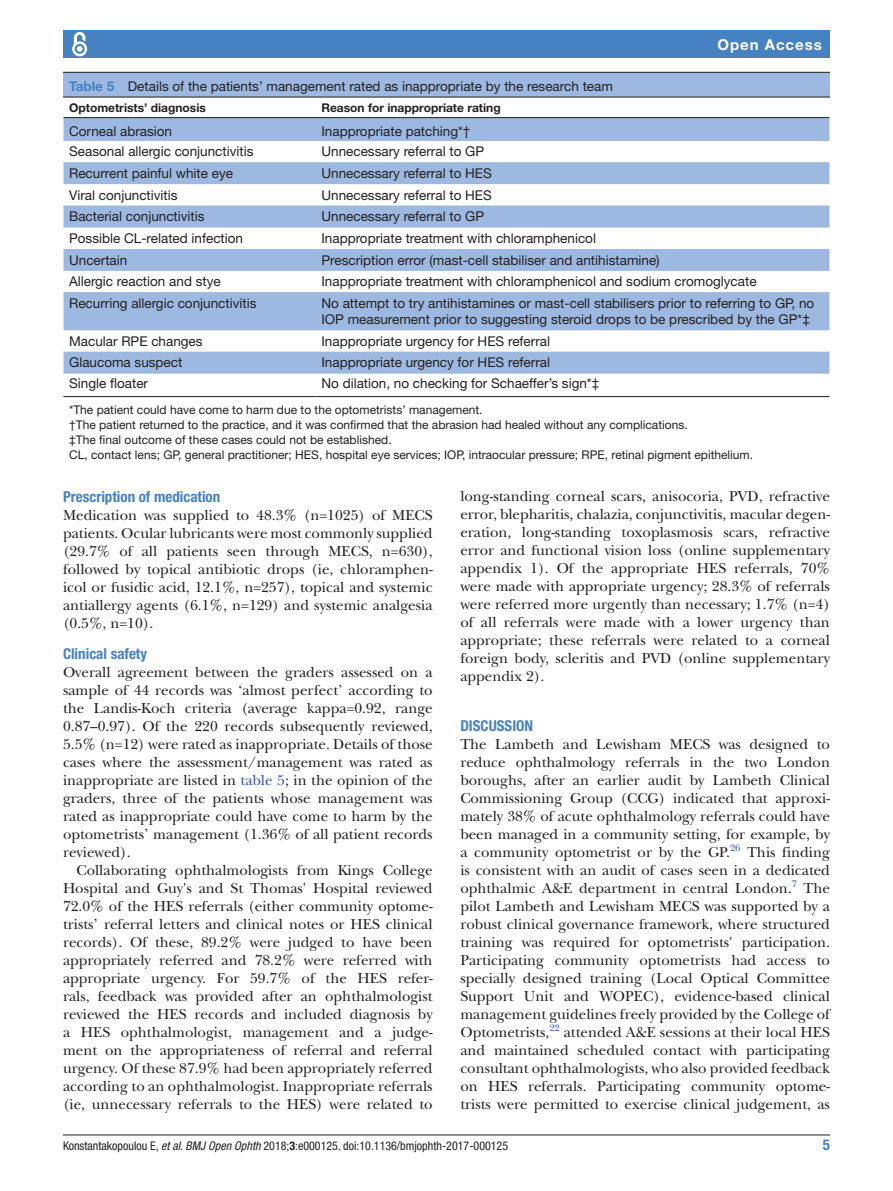
<style>
.page{position:relative;width:893px;height:1191px;background:#fff}
.page>*{position:absolute;margin:0;border:0;box-sizing:border-box;transform-origin:0 0}
.t1{font:15px/18px "New Baskerville";color:#231f20;text-align:justify}
.t2{font:700 condensed 15px "Helvetica Neue LT Std";color:#4681c2}
.t3{font:700 15px "Helvetica Neue LT Std";letter-spacing:.065em;color:#fff}
.t4{font:13.5px/16.2px "Helvetica Neue LT Std";color:#231f20}
.t5{font:12px/15px "Helvetica Neue LT Std";color:#231f20}
.t6{font:condensed 12px "Helvetica Neue LT Std";color:#231f20}
.t7{font:700 12px "Helvetica Neue LT Std";color:#231f20}
.t8{font:9.9px "New Baskerville";color:#3853a3}
.s1{font-weight:700;color:#4681c2}
.s2{color:#3853a3}
.s3{font-style:italic}
.s4{font-weight:700}
</style>
<div class="page">
<hr style="left:63px;top:1134px;width:767px;height:1px;background:#231f20">
<div style="left:63px;top:31px;width:767px;height:27px;background:#4681c2"></div>
<svg style="left:72px;top:31px;width:16px;height:26px"></svg>
<div style="left:63px;top:73px;width:767px;height:386px;background:#9db9e1"></div>
<hr style="left:63px;top:72px;width:767px;height:1px;background:#231f20">
<div style="left:64px;top:98px;width:766px;height:360px;background:#fff"></div>
<svg style="left:64px;top:118px;width:766px;height:255px"></svg>
<hr style="left:63px;top:97px;width:252px;height:1px;background:#231f20">
<hr style="left:63px;top:117px;width:252px;height:1px;background:#231f20">
<hr style="left:315px;top:97px;width:515px;height:1px;background:#231f20">
<hr style="left:315px;top:117px;width:515px;height:1px;background:#231f20">
<hr style="left:63px;top:396px;width:252px;height:1px;background:#231f20">
<hr style="left:315px;top:396px;width:515px;height:1px;background:#231f20">
<svg style="left:63px;top:97px;width:1px;height:195px"></svg>
<hr style="left:63px;top:292px;width:1px;height:38px;background:#fff">
<svg style="left:63px;top:330px;width:1px;height:66px"></svg>
<hr style="left:63px;top:396px;width:1px;height:63px;background:#fff">
<hr style="left:63px;top:413px;width:767px;height:2px;background:#fff">
<hr style="left:63px;top:428px;width:767px;height:2px;background:#fff">
<hr style="left:63px;top:443px;width:767px;height:2px;background:#fff">
<hr style="left:63px;top:458px;width:767px;height:2px;background:#fff">
<p class="t3" style="left:717px;top:35px;width:106px">Open Access</p>
<p class="t4" style="left:69px;top:78px;width:545px"><span class="s1">Table 5</span> Details of the patients’ management rated as inappropriate by the research team</p>
<p class="t7" style="left:69px;top:100px;width:138px">Optometrists’ diagnosis</p>
<p class="t7" style="left:321px;top:100px;width:181px">Reason for inappropriate rating</p>
<p class="t4" style="left:69px;top:123px;width:104px">Corneal abrasion</p>
<p class="t4" style="left:321px;top:123px;width:151px">Inappropriate patching*†</p>
<p class="t4" style="left:69px;top:143px;width:186px">Seasonal allergic conjunctivitis</p>
<p class="t4" style="left:321px;top:143px;width:164px">Unnecessary referral to GP</p>
<p class="t4" style="left:69px;top:165px;width:166px">Recurrent painful white eye</p>
<p class="t4" style="left:321px;top:165px;width:172px">Unnecessary referral to HES</p>
<p class="t4" style="left:69px;top:187px;width:110px">Viral conjunctivitis</p>
<p class="t4" style="left:321px;top:187px;width:172px">Unnecessary referral to HES</p>
<p class="t4" style="left:69px;top:208px;width:137px">Bacterial conjunctivitis</p>
<p class="t4" style="left:321px;top:208px;width:164px">Unnecessary referral to GP</p>
<p class="t4" style="left:69px;top:230px;width:176px">Possible CL-related infection</p>
<p class="t4" style="left:321px;top:230px;width:276px">Inappropriate treatment with chloramphenicol</p>
<p class="t4" style="left:69px;top:251px;width:60px">Uncertain</p>
<p class="t4" style="left:321px;top:251px;width:340px">Prescription error (mast-cell stabiliser and antihistamine)</p>
<p class="t4" style="left:69px;top:273px;width:153px">Allergic reaction and stye</p>
<p class="t4" style="left:321px;top:273px;width:437px">Inappropriate treatment with chloramphenicol and sodium cromoglycate</p>
<p class="t4" style="left:69px;top:295px;width:189px">Recurring allergic conjunctivitis</p>
<p class="t4" style="left:321px;top:295px;width:494px">No attempt to try antihistamines or mast-cell stabilisers prior to referring to GP, no<br>IOP measurement prior to suggesting steroid drops to be prescribed by the GP*‡</p>
<p class="t4" style="left:69px;top:333px;width:135px">Macular RPE changes</p>
<p class="t4" style="left:321px;top:333px;width:230px">Inappropriate urgency for HES referral</p>
<p class="t4" style="left:69px;top:354px;width:115px">Glaucoma suspect</p>
<p class="t4" style="left:321px;top:354px;width:230px">Inappropriate urgency for HES referral</p>
<p class="t4" style="left:69px;top:374px;width:80px">Single floater</p>
<p class="t4" style="left:321px;top:374px;width:279px">No dilation, no checking for Schaeffer’s sign*‡</p>
<p class="t5" style="left:69px;top:402px;width:686px">*The patient could have come to harm due to the optometrists’ management.<br>†The patient returned to the practice, and it was confirmed that the abrasion had healed without any complications.<br>‡The final outcome of these cases could not be established.<br>CL, contact lens; GP, general practitioner; HES, hospital eye services; IOP, intraocular pressure; RPE, retinal pigment epithelium.</p>
<p class="t2" style="left:63px;top:487px;width:159px">Prescription of medication</p>
<p class="t1" style="left:63px;top:506px;width:371px">Medication was supplied to 48.3% (n=1025) of MECS patients. Ocular lubricants were most commonly supplied (29.7% of all patients seen through MECS, n=630), followed by topical antibiotic drops (ie, chloramphen&shy;icol or fusidic acid, 12.1%, n=257), topical and systemic antiallergy agents (6.1%, n=129) and systemic analgesia (0.5%, n=10).</p>
<p class="t2" style="left:63px;top:645px;width:86px">Clinical safety</p>
<p class="t1" style="left:63px;top:663px;width:371px">Overall agreement between the graders assessed on a sample of 44 records was ‘almost perfect’ according to the Landis-Koch criteria (average kappa=0.92, range 0.87–0.97). Of the 220 records subsequently reviewed, 5.5% (n=12) were rated as inappropriate. Details of those cases where the assessment/management was rated as inappropriate are listed in <span class="s2">table 5</span>; in the opinion of the graders, three of the patients whose management was rated as inappropriate could have come to harm by the optometrists’ management (1.36% of all patient records reviewed).</p>
<p class="t1" style="left:63px;top:861px;width:371px;text-indent:14px">Collaborating ophthalmologists from Kings College Hospital and Guy's and St Thomas' Hospital reviewed 72.0% of the HES referrals (either community optome&shy;trists’ referral letters and clinical notes or HES clinical records). Of these, 89.2% were judged to have been appropriately referred and 78.2% were referred with appropriate urgency. For 59.7% of the HES refer&shy;rals, feedback was provided after an ophthalmologist reviewed the HES records and included diagnosis by a HES ophthalmologist, management and a judge&shy;ment on the appropriateness of referral and referral urgency. Of these 87.9% had been appropriately referred according to an ophthalmologist. Inappropriate referrals (ie, unnecessary referrals to the HES) were related to</p>
<p class="t1" style="left:460px;top:487px;width:371px">long-standing corneal scars, anisocoria, PVD, refractive error, blepharitis, chalazia, conjunctivitis, macular degen&shy;eration, long-standing toxoplasmosis scars, refractive error and functional vision loss (online supplementary appendix 1). Of the appropriate HES referrals, 70% were made with appropriate urgency; 28.3% of referrals were referred more urgently than necessary; 1.7% (n=4) of all referrals were made with a lower urgency than appropriate; these referrals were related to a corneal foreign body, scleritis and PVD (online supplementary appendix 2).</p>
<p class="t2" style="left:460px;top:717px;width:74px">Discussion</p>
<p class="t1" style="left:460px;top:735px;width:371px">The Lambeth and Lewisham MECS was designed to reduce ophthalmology referrals in the two London boroughs, after an earlier audit by Lambeth Clinical Commissioning Group (CCG) indicated that approxi&shy;mately 38% of acute ophthalmology referrals could have been managed in a community setting, for example, by a community optometrist or by the GP.</p>
<p class="t8" style="left:730px;top:841px;width:12px">26</p>
<p class="t1" style="left:460px;top:843px;width:371px;text-indent:287px">This finding is consistent with an audit of cases seen in a dedicated ophthalmic A&amp;E department in central London.</p>
<p class="t8" style="left:792px;top:877px;width:7px">7</p>
<p class="t1" style="left:460px;top:879px;width:371px;text-indent:343px">The pilot Lambeth and Lewisham MECS was supported by a robust clinical governance framework, where structured training was required for optometrists' participation.<br>Participating community optometrists had access to specially designed training (Local Optical Committee Support Unit and WOPEC), evidence-based clinical management guidelines freely provided by the College of Optometrists,</p>
<p class="t8" style="left:549px;top:1021px;width:12px">22</p>
<p class="t1" style="left:460px;top:1023px;width:371px;text-indent:103px">attended A&amp;E sessions at their local HES and maintained scheduled contact with participating consultant ophthalmologists, who also provided feedback on HES referrals. Participating community optome&shy;trists were permitted to exercise clinical judgement, as</p>
<p class="t6" style="left:63px;top:1138px;width:447px">Konstantakopoulou E, <span class="s3">et al</span>. <span class="s3">BMJ Open Ophth</span> 2018;<span class="s4">3</span>:e000125. doi:10.1136/bmjophth-2017-000125</p>
<p class="t2" style="left:823px;top:1135px;width:9px">5</p>
</div>
